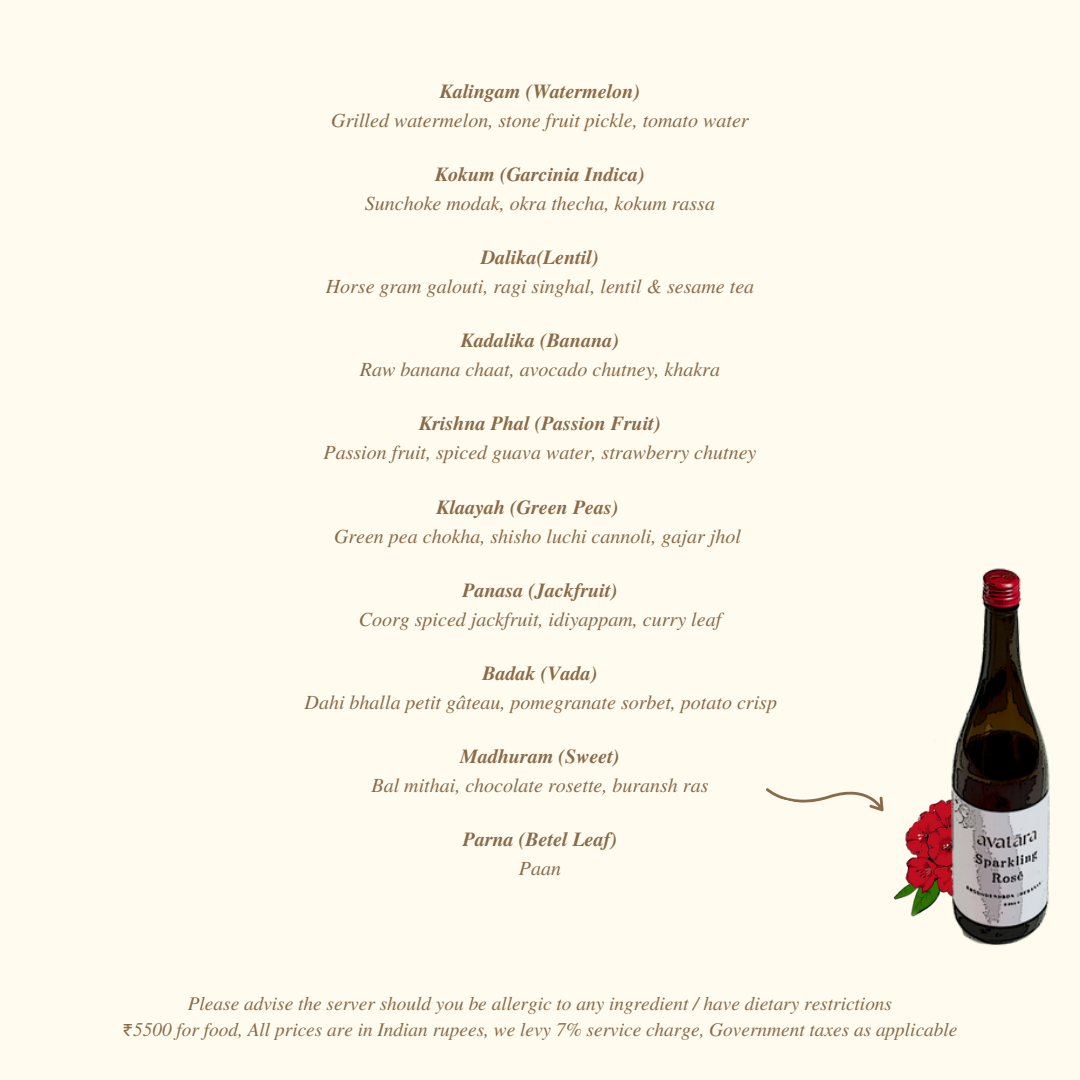
<style>
.page{position:relative;width:1080px;height:1080px;background:#fffbee}
.page>*{position:absolute;margin:0;border:0;box-sizing:border-box;transform-origin:0 0}
.t1{font:italic 20px/28.5px "Te X Gyre Termes";color:#896a49;text-align:center}
.t2{font:italic 700 20px/28.5px "Te X Gyre Termes";color:#896a49;text-align:center}
.t3{font:italic 19.25px/25.8px "Te X Gyre Termes";color:#896a49;text-align:center}
.s1{font-weight:700}
.s2{font-weight:400}
.s3{font-family:"Noto Sans Gurmukhi";font-style:normal}
</style>
<div class="page">
<img style="left:893px;top:804px;width:38px;height:113px">
<img style="left:931px;top:568px;width:119px;height:378px">
<svg style="left:766px;top:788px;width:118px;height:24px"></svg>
<h1 class="t1" style="left:331px;top:76px;width:419px"><span class="s1">Kalingam (Watermelon)<br></span>Grilled watermelon, stone fruit pickle, tomato water</h1>
<h1 class="t1" style="left:365px;top:159px;width:352px"><span class="s1">Kokum (Garcinia Indica)<br></span>Sunchoke modak, okra thecha, kokum rassa</h1>
<h1 class="t1" style="left:326px;top:242px;width:430px"><span class="s1">Dalika(Lentil)<br></span>Horse gram galouti, ragi singhal, lentil &amp; sesame tea</h1>
<h1 class="t1" style="left:360px;top:325px;width:362px"><span class="s1">Kadalika (Banana)<br></span>Raw banana chaat, avocado chutney, khakra</h1>
<h1 class="t1" style="left:323px;top:408px;width:434px"><span class="s1">Krishna Phal (Passion Fruit)<br></span>Passion fruit, spiced guava water, strawberry chutney</h1>
<h1 class="t1" style="left:334px;top:492px;width:408px;text-align:left;text-indent:102px"><span class="s1">Klaayah (Green Peas)<br></span>Green pea chokha, shisho luchi cannoli, gajar jhol</h1>
<h1 class="t1" style="left:359px;top:575px;width:364px"><span class="s1">Panasa (Jackfruit)<br></span>Coorg spiced jackfruit, idiyappam, curry leaf</h1>
<h1 class="t1" style="left:305px;top:658px;width:474px"><span class="s1">Badak (Vada)<br></span>Dahi bhalla petit gâteau, pomegranate sorbet, potato crisp</h1>
<h1 class="t1" style="left:372px;top:741px;width:338px"><span class="s1">Madhuram (Sweet)<br></span>Bal mithai, chocolate rosette, buransh ras</h1>
<p class="t2" style="left:463px;top:824px;width:156px">Parna (Betel Leaf)<br><span class="s2">Paan</span></p>
<h1 class="t3" style="left:122px;top:990px;width:837px">Please advise the server should you be allergic to any ingredient / have dietary restrictions<br><span class="s3">₹</span>5500 for food, All prices are in Indian rupees, we levy 7% service charge, Government taxes as applicable</h1>
</div>
